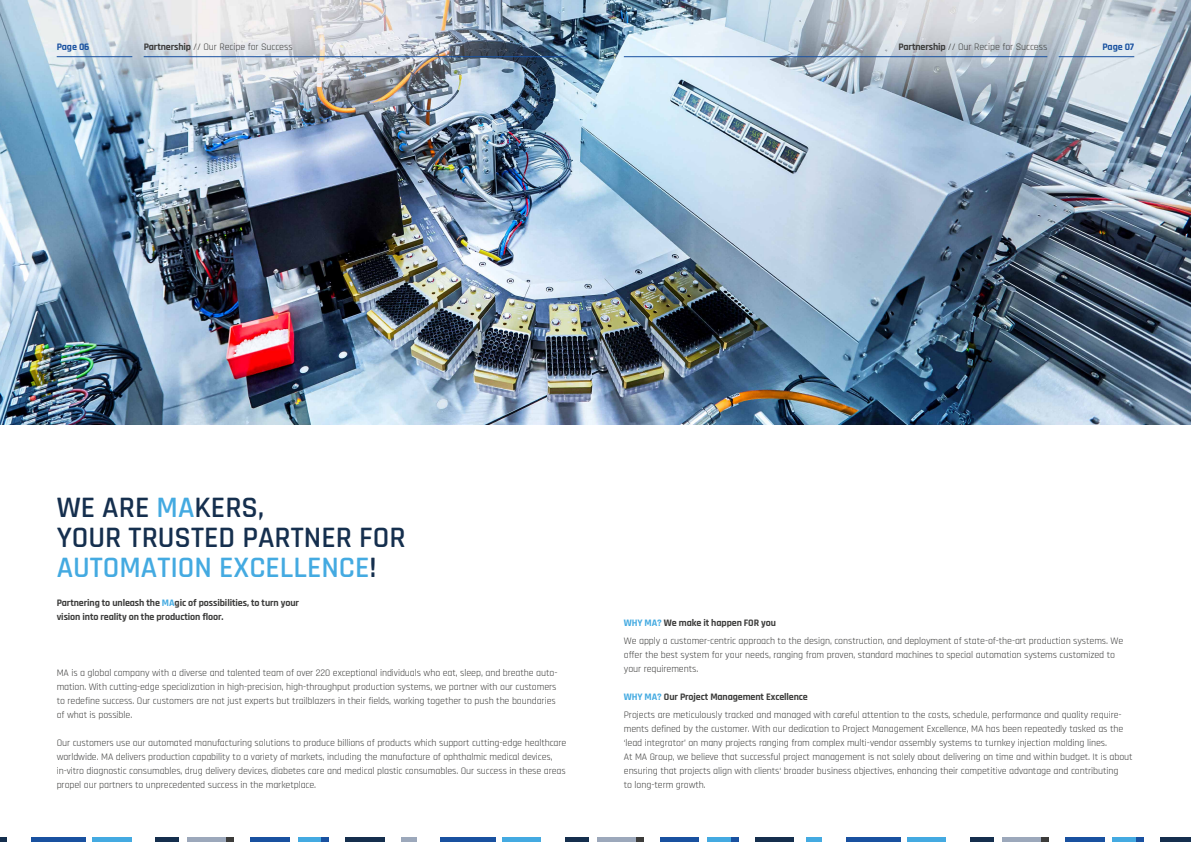
<style>
.page{position:relative;width:1191px;height:842px;background:#fff}
.page>*{position:absolute;margin:0;border:0;box-sizing:border-box;transform-origin:0 0}
.t1{font:600 30px/30px "Rajdhani";color:#152f4e}
.t2{font:10px/14px "Rajdhani";letter-spacing:-.01em;color:#3c3c3b}
.t3{font:700 10px/14px "Rajdhani";letter-spacing:-.01em;color:#3c3c3b}
.t4{font:700 10px "Rajdhani";letter-spacing:-.01em;color:#1951a0}
.s1{font-weight:700}
.s2{color:#44aae1}
.s3{font-weight:700;color:#44aae1}
</style>
<div class="page">
<svg style="left:0;top:837px;width:7px;height:5px"></svg>
<div style="left:31px;top:837px;width:55px;height:5px;background:#1951a0"></div>
<div style="left:93px;top:837px;width:39px;height:5px;background:#44aae1"></div>
<div style="left:155px;top:837px;width:24px;height:5px;background:#152f4e"></div>
<div style="left:187px;top:837px;width:40px;height:5px;background:#9ca8bb"></div>
<div style="left:226px;top:837px;width:8px;height:5px;background:#3c3c3b"></div>
<div style="left:250px;top:837px;width:40px;height:5px;background:#1951a0"></div>
<div style="left:298px;top:837px;width:23px;height:5px;background:#44aae1"></div>
<div style="left:345px;top:837px;width:39px;height:5px;background:#152f4e"></div>
<div style="left:321px;top:837px;width:8px;height:5px;background:#1951a0"></div>
<div style="left:401px;top:837px;width:16px;height:5px;background:#9ca8bb"></div>
<div style="left:440px;top:837px;width:56px;height:5px;background:#1951a0"></div>
<div style="left:502px;top:837px;width:40px;height:5px;background:#44aae1"></div>
<div style="left:541px;top:837px;width:24px;height:5px;background:#fff"></div>
<div style="left:565px;top:837px;width:23px;height:5px;background:#152f4e"></div>
<div style="left:597px;top:837px;width:39px;height:5px;background:#9ca8bb"></div>
<div style="left:636px;top:837px;width:8px;height:5px;background:#3c3c3b"></div>
<div style="left:660px;top:837px;width:39px;height:5px;background:#1951a0"></div>
<div style="left:707px;top:837px;width:24px;height:5px;background:#44aae1"></div>
<div style="left:754px;top:837px;width:40px;height:5px;background:#152f4e"></div>
<div style="left:731px;top:837px;width:8px;height:5px;background:#1951a0"></div>
<div style="left:806px;top:837px;width:16px;height:5px;background:#44aae1"></div>
<div style="left:846px;top:837px;width:55px;height:5px;background:#1951a0"></div>
<div style="left:907px;top:837px;width:40px;height:5px;background:#44aae1"></div>
<div style="left:946px;top:837px;width:24px;height:5px;background:#fff"></div>
<div style="left:970px;top:837px;width:24px;height:5px;background:#152f4e"></div>
<div style="left:1002px;top:837px;width:39px;height:5px;background:#9ca8bb"></div>
<div style="left:1041px;top:837px;width:8px;height:5px;background:#3c3c3b"></div>
<div style="left:1065px;top:837px;width:39px;height:5px;background:#1951a0"></div>
<div style="left:1112px;top:837px;width:24px;height:5px;background:#44aae1"></div>
<div style="left:1160px;top:837px;width:31px;height:5px;background:#152f4e"></div>
<div style="left:1136px;top:837px;width:8px;height:5px;background:#1951a0"></div>
<img style="left:0;top:0;width:1191px;height:424px">
<hr style="left:57px;top:56px;width:75px;height:1px;background:#1951a0">
<hr style="left:144px;top:56px;width:423px;height:1px;background:#1951a0">
<hr style="left:624px;top:56px;width:423px;height:1px;background:#1951a0">
<hr style="left:1058px;top:56px;width:76px;height:1px;background:#1951a0">
<p class="t4" style="left:57px;top:40px;width:34px">Page 06</p>
<p class="t2" style="left:144px;top:40px;width:150px"><span class="s1">Partnership</span> // Our Recipe for Success</p>
<p class="t2" style="left:898px;top:40px;width:150px"><span class="s1">Partnership</span> // Our Recipe for Success</p>
<p class="t4" style="left:1102px;top:40px;width:33px">Page 07</p>
<h1 class="t1" style="left:57px;top:493px;width:350px">WE ARE <span class="s2">MA</span>KERS,<br>YOUR TRUSTED PARTNER FOR<br><span class="s2">AUTOMATION EXCELLENCE</span>!</h1>
<p class="t3" style="left:57px;top:596px;width:244px">Partnering to unleash the <span class="s2">MA</span>gic of possibilities, to turn your vision into reality on the production floor.</p>
<p class="t2" style="left:57px;top:666px;width:502px">MA is a global company with a diverse and talented team of over 220 exceptional individuals who eat, sleep, and breathe auto&shy;mation. With cutting-edge specialization in high-precision, high-throughput production systems, we partner with our customers to redefine success. Our customers are not just experts but trailblazers in their fields, working together to push the boundaries of what is possible.</p>
<p class="t2" style="left:57px;top:736px;width:511px">Our customers use our automated manufacturing solutions to produce billions of products which support cutting-edge healthcare worldwide. MA delivers production capability to a variety of markets, including the manufacture of ophthalmic medical devices, in-vitro diagnostic consumables, drug delivery devices, diabetes care and medical plastic consumables. Our success in these areas propel our partners to unprecedented success in the marketplace.</p>
<p class="t2" style="left:624px;top:614px;width:501px;line-height:18px"><span class="s3">WHY MA?</span> <span class="s1">We make it happen FOR you<br></span>We apply a customer-centric approach to the design, construction, and deployment of state-of-the-art production systems. We</p>
<p class="t2" style="left:624px;top:648px;width:493px">offer the best system for your needs, ranging from proven, standard machines to special automation systems customized to your requirements.</p>
<p class="t2" style="left:624px;top:688px;width:499px;line-height:18px"><span class="s3">WHY MA?</span> <span class="s1">Our Project Management Excellence<br></span>Projects are meticulously tracked and managed with careful attention to the costs, schedule, performance and quality require-</p>
<p class="t2" style="left:624px;top:722px;width:510px">ments defined by the customer. With our dedication to Project Management Excellence, MA has been repeatedly tasked as the ‘lead integrator’ on many projects ranging from complex multi-vendor assembly systems to turnkey injection molding lines.<br>At MA Group, we believe that successful project management is not solely about delivering on time and within budget. It is about ensuring that projects align with clients‘ broader business objectives, enhancing their competitive advantage and contributing<br>to long-term growth.</p>
</div>
